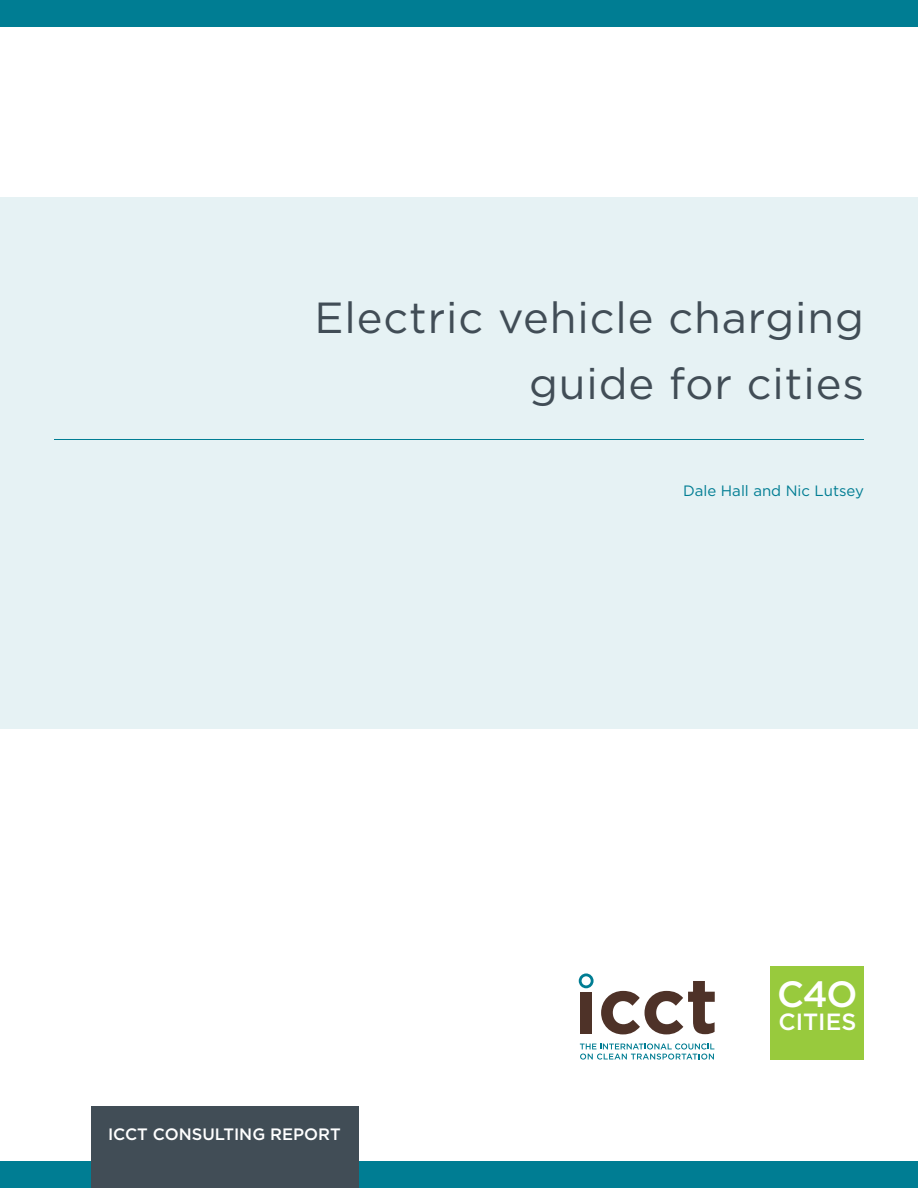
<style>
.page{position:relative;width:918px;height:1188px;background:#fff}
.page>*{position:absolute;margin:0;border:0;box-sizing:border-box;transform-origin:0 0}
.t1{font:43.5px/66px "Gotham";letter-spacing:.02em;color:#414d56;text-align:right}
.t2{font:500 36.6px "Gotham";color:#fff}
.t3{font:500 23.4px "Gotham";color:#fff}
.t4{font:500 16.5px "Gotham";color:#fff}
.t5{font:15px "Gotham";color:#007d93}
</style>
<div class="page">
<div style="left:0;top:197px;width:918px;height:532px;background:#e6f2f4"></div>
<div style="left:0;top:0;width:918px;height:27px;background:#007d93"></div>
<div style="left:0;top:1161px;width:918px;height:27px;background:#007d93"></div>
<hr style="left:54px;top:439px;width:810px;height:1px;background:#007d93">
<div style="left:91px;top:1106px;width:268px;height:82px;background:#414d56"></div>
<svg style="left:580px;top:1043px;width:134px;height:17px"></svg>
<div style="left:580px;top:992px;width:12px;height:42px;background:#4e3228"></div>
<svg style="left:601px;top:981px;width:114px;height:53px"></svg>
<svg style="left:579px;top:973px;width:15px;height:15px"></svg>
<div style="left:771px;top:967px;width:93px;height:93px;background:#98ca3d"></div>
<p class="t1" style="left:315px;top:284px;width:551px">Electric vehicle charging guide for cities</p>
<p class="t5" style="left:683px;top:481px;width:182px">Dale Hall and Nic Lutsey</p>
<p class="t4" style="left:108px;top:1124px;width:234px">ICCT CONSULTING REPORT</p>
<p class="t2" style="left:777px;top:970px;width:82px">C4O</p>
<p class="t3" style="left:778px;top:1006px;width:80px">CITIES</p>
</div>
